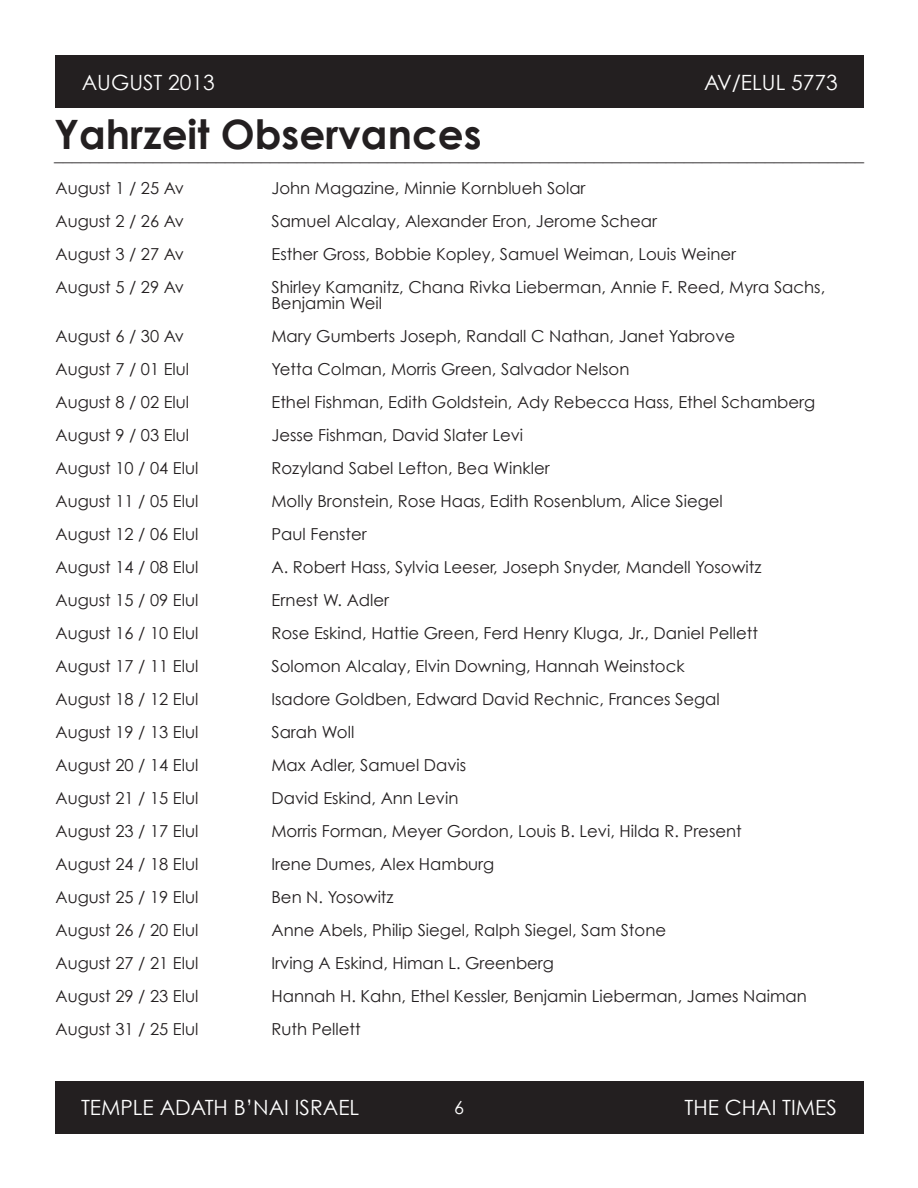
<style>
.page{position:relative;width:918px;height:1188px;background:#fff}
.page>*{position:absolute;margin:0;border:0;box-sizing:border-box;transform-origin:0 0}
.t1{font:700 40.5px "Century Gothic";color:#231f20}
.t2{font:21px "Century Gothic";color:#fff}
.t3{font:18px "Century Gothic";color:#231f20}
.t4{font:18px "Century Gothic";color:#fff}
.Paragraph_Style_3{font:16.5px "Century Gothic";color:#231f20}
</style>
<div class="page">
<div style="left:56px;top:56px;width:808px;height:52px;background:#231f20"></div>
<div style="left:56px;top:1082px;width:808px;height:52px;background:#231f20"></div>
<p class="t2" style="left:82px;top:69px;width:135px">AUGUST 2013</p>
<p class="t2" style="left:704px;top:69px;width:135px">AV/ELUL 5773</p>
<p class="t1" style="left:54px;top:109px;width:429px">Yahrzeit Observances</p>
<p class="t3" style="left:54px;top:143px;width:811px">__________________________________________________________________________________________</p>
<p class="Paragraph_Style_3" style="left:56px;top:178px;width:130px">August 1 / 25 Av</p>
<p class="Paragraph_Style_3" style="left:272px;top:178px;width:316px">John Magazine, Minnie Kornblueh Solar</p>
<p class="Paragraph_Style_3" style="left:56px;top:211px;width:130px">August 2 / 26 Av</p>
<p class="Paragraph_Style_3" style="left:272px;top:211px;width:387px">Samuel Alcalay, Alexander Eron, Jerome Schear</p>
<p class="Paragraph_Style_3" style="left:56px;top:244px;width:130px">August 3 / 27 Av</p>
<p class="Paragraph_Style_3" style="left:272px;top:244px;width:466px">Esther Gross, Bobbie Kopley, Samuel Weiman, Louis Weiner</p>
<p class="Paragraph_Style_3" style="left:56px;top:277px;width:130px">August 5 / 29 Av</p>
<p class="Paragraph_Style_3" style="left:272px;top:277px;width:555px">Shirley Kamanitz, Chana Rivka Lieberman, Annie F. Reed, Myra Sachs,</p>
<p class="Paragraph_Style_3" style="left:272px;top:293px;width:112px">Benjamin Weil</p>
<p class="Paragraph_Style_3" style="left:56px;top:326px;width:130px">August 6 / 30 Av</p>
<p class="Paragraph_Style_3" style="left:272px;top:326px;width:465px">Mary Gumberts Joseph, Randall C Nathan, Janet Yabrove</p>
<p class="Paragraph_Style_3" style="left:56px;top:359px;width:135px">August 7 / 01 Elul</p>
<p class="Paragraph_Style_3" style="left:272px;top:359px;width:359px">Yetta Colman, Morris Green, Salvador Nelson</p>
<p class="Paragraph_Style_3" style="left:56px;top:392px;width:135px">August 8 / 02 Elul</p>
<p class="Paragraph_Style_3" style="left:272px;top:392px;width:545px">Ethel Fishman, Edith Goldstein, Ady Rebecca Hass, Ethel Schamberg</p>
<p class="Paragraph_Style_3" style="left:56px;top:425px;width:135px">August 9 / 03 Elul</p>
<p class="Paragraph_Style_3" style="left:272px;top:425px;width:253px">Jesse Fishman, David Slater Levi</p>
<p class="Paragraph_Style_3" style="left:56px;top:458px;width:144px">August 10 / 04 Elul</p>
<p class="Paragraph_Style_3" style="left:272px;top:458px;width:280px">Rozyland Sabel Lefton, Bea Winkler</p>
<p class="Paragraph_Style_3" style="left:56px;top:491px;width:144px">August 11 / 05 Elul</p>
<p class="Paragraph_Style_3" style="left:272px;top:491px;width:453px">Molly Bronstein, Rose Haas, Edith Rosenblum, Alice Siegel</p>
<p class="Paragraph_Style_3" style="left:56px;top:524px;width:144px">August 12 / 06 Elul</p>
<p class="Paragraph_Style_3" style="left:272px;top:524px;width:97px">Paul Fenster</p>
<p class="Paragraph_Style_3" style="left:56px;top:557px;width:144px">August 14 / 08 Elul</p>
<p class="Paragraph_Style_3" style="left:272px;top:557px;width:491px">A. Robert Hass, Sylvia Leeser, Joseph Snyder, Mandell Yosowitz</p>
<p class="Paragraph_Style_3" style="left:56px;top:590px;width:144px">August 15 / 09 Elul</p>
<p class="Paragraph_Style_3" style="left:272px;top:590px;width:119px">Ernest W. Adler</p>
<p class="Paragraph_Style_3" style="left:56px;top:623px;width:144px">August 16 / 10 Elul</p>
<p class="Paragraph_Style_3" style="left:272px;top:623px;width:488px">Rose Eskind, Hattie Green, Ferd Henry Kluga, Jr., Daniel Pellett</p>
<p class="Paragraph_Style_3" style="left:56px;top:656px;width:144px">August 17 / 11 Elul</p>
<p class="Paragraph_Style_3" style="left:272px;top:656px;width:415px">Solomon Alcalay, Elvin Downing, Hannah Weinstock</p>
<p class="Paragraph_Style_3" style="left:56px;top:689px;width:144px">August 18 / 12 Elul</p>
<p class="Paragraph_Style_3" style="left:272px;top:689px;width:450px">Isadore Goldben, Edward David Rechnic, Frances Segal</p>
<p class="Paragraph_Style_3" style="left:56px;top:722px;width:144px">August 19 / 13 Elul</p>
<p class="Paragraph_Style_3" style="left:272px;top:722px;width:84px">Sarah Woll</p>
<p class="Paragraph_Style_3" style="left:56px;top:755px;width:144px">August 20 / 14 Elul</p>
<p class="Paragraph_Style_3" style="left:272px;top:755px;width:196px">Max Adler, Samuel Davis</p>
<p class="Paragraph_Style_3" style="left:56px;top:788px;width:144px">August 21 / 15 Elul</p>
<p class="Paragraph_Style_3" style="left:272px;top:788px;width:188px">David Eskind, Ann Levin</p>
<p class="Paragraph_Style_3" style="left:56px;top:821px;width:144px">August 23 / 17 Elul</p>
<p class="Paragraph_Style_3" style="left:272px;top:821px;width:472px">Morris Forman, Meyer Gordon, Louis B. Levi, Hilda R. Present</p>
<p class="Paragraph_Style_3" style="left:56px;top:854px;width:144px">August 24 / 18 Elul</p>
<p class="Paragraph_Style_3" style="left:272px;top:854px;width:224px">Irene Dumes, Alex Hamburg</p>
<p class="Paragraph_Style_3" style="left:56px;top:887px;width:144px">August 25 / 19 Elul</p>
<p class="Paragraph_Style_3" style="left:272px;top:887px;width:124px">Ben N. Yosowitz</p>
<p class="Paragraph_Style_3" style="left:56px;top:920px;width:144px">August 26 / 20 Elul</p>
<p class="Paragraph_Style_3" style="left:272px;top:920px;width:396px">Anne Abels, Philip Siegel, Ralph Siegel, Sam Stone</p>
<p class="Paragraph_Style_3" style="left:56px;top:953px;width:144px">August 27 / 21 Elul</p>
<p class="Paragraph_Style_3" style="left:272px;top:953px;width:284px">Irving A Eskind, Himan L. Greenberg</p>
<p class="Paragraph_Style_3" style="left:56px;top:986px;width:144px">August 29 / 23 Elul</p>
<p class="Paragraph_Style_3" style="left:272px;top:986px;width:537px">Hannah H. Kahn, Ethel Kessler, Benjamin Lieberman, James Naiman</p>
<p class="Paragraph_Style_3" style="left:56px;top:1019px;width:144px">August 31 / 25 Elul</p>
<p class="Paragraph_Style_3" style="left:272px;top:1019px;width:91px">Ruth Pellett</p>
<p class="t2" style="left:81px;top:1094px;width:280px">TEMPLE ADATH B’NAI ISRAEL</p>
<p class="t4" style="left:454px;top:1096px;width:11px">6</p>
<p class="t2" style="left:684px;top:1094px;width:154px">THE CHAI TIMES</p>
</div>
